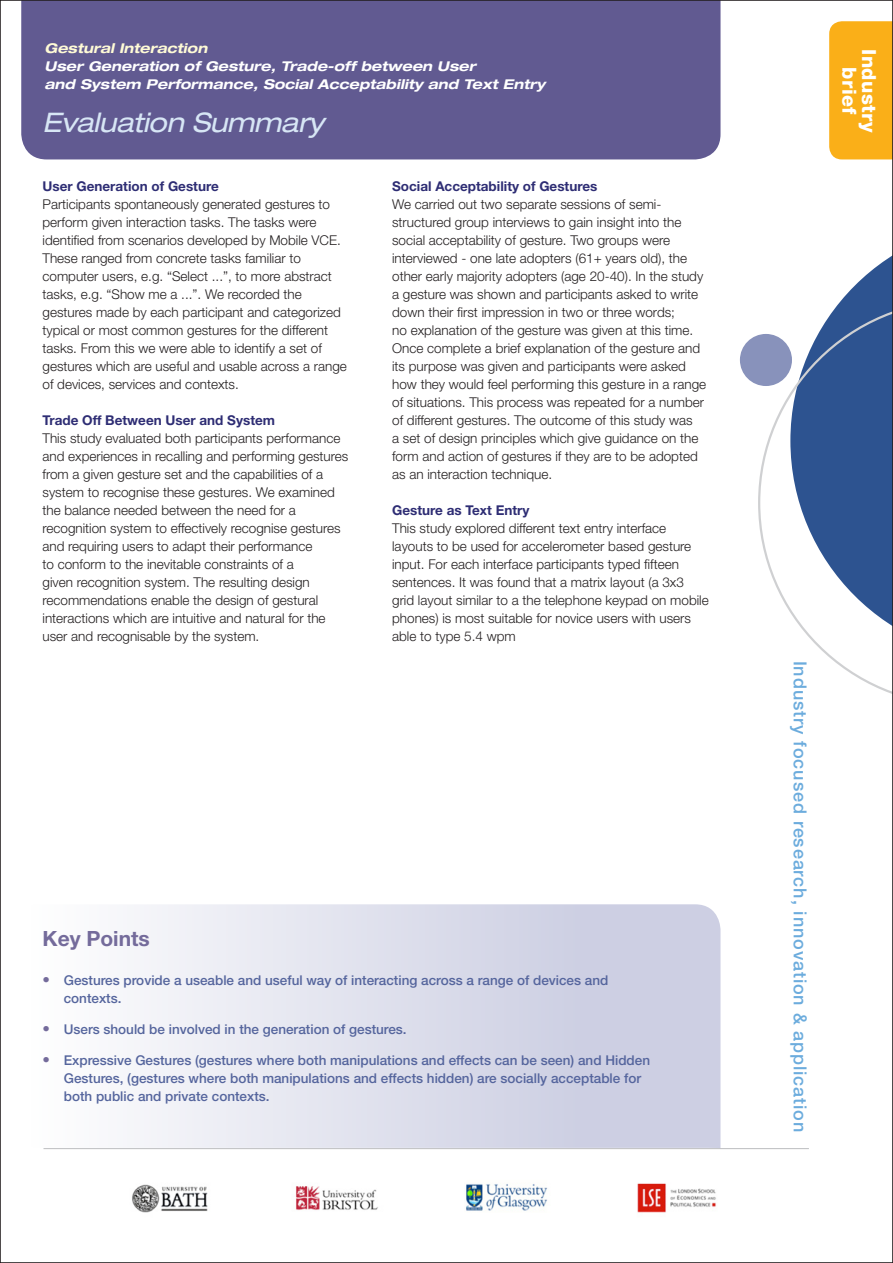
<style>
.page{position:relative;width:893px;height:1263px;background:#fff}
.page>*{position:absolute;margin:0;border:0;box-sizing:border-box;transform-origin:0 0}
.t1{font:italic expanded 27px "Helvetica Neue";letter-spacing:-.015em;color:#d7e6f5}
.t2{font:700 21px "Helvetica Neue";color:#746b9b}
.t3{font:800 19.5px "Helvetica Neue";letter-spacing:.025em;color:#fff}
.t4{font:500 18px "Helvetica Neue";letter-spacing:.05em;color:#6cacdd}
.t5{font:300 13.5px/18px "Helvetica Neue";color:#231f20}
.t6{font:500 13.5px/18px "Helvetica Neue";color:#55659d}
.t7{font:italic 700 expanded 13.5px/18px "Helvetica Neue";color:#fff}
.t8{font:700 13.5px "Helvetica Neue";color:#2e2d74}
.s1{color:#fffbd6}
.s2{font-weight:300;font-size:15px;color:#746b9b}
</style>
<div class="page">
<div style="left:21px;top:2px;width:699px;height:157px;background:#615a91"></div>
<img style="left:132px;top:1183px;width:584px;height:30px">
<hr style="left:44px;top:1148px;width:765px;height:1px;background:#bcbdc0">
<svg style="left:140px;top:904px;width:580px;height:244px;background:#dcddeb"></svg>
<svg style="left:842px;top:256px;width:49px;height:43px"></svg>
<svg style="left:758px;top:299px;width:133px;height:395px"></svg>
<div style="left:740px;top:334px;width:52px;height:52px;background:#8892bb;border-radius:50%"></div>
<div style="left:829px;top:21px;width:62px;height:138px;background:#faaf18"></div>
<p class="t7" style="left:45px;top:39px;width:502px"><span class="s1">Gestural Interaction<br></span>User Generation of Gesture, Trade-off between User<br>and System Performance, Social Acceptability and Text Entry</p>
<p class="t3" style="left:881px;top:49px;width:85px;rotate:90deg">Industry</p>
<p class="t3" style="left:861px;top:67px;width:49px;rotate:90deg">brief</p>
<p class="t1" style="left:43px;top:106px;width:283px">Evaluation Summary</p>
<p class="t8" style="left:43px;top:178px;width:178px">User Generation of Gesture</p>
<p class="t5" style="left:43px;top:195px;width:300px">Participants spontaneously generated gestures to perform given interaction tasks. The tasks were identified from scenarios developed by Mobile VCE.</p>
<p class="t5" style="left:43px;top:249px;width:306px">These ranged from concrete tasks familiar to computer users, e.g. “Select ...”, to more abstract tasks, e.g. “Show me a ...”. We recorded the gestures made by each participant and categorized typical or most common gestures for the different tasks. From this we were able to identify a set of gestures which are useful and usable across a range of devices, services and contexts.</p>
<p class="t8" style="left:43px;top:412px;width:234px">Trade Off Between User and System</p>
<p class="t5" style="left:43px;top:429px;width:307px">This study evaluated both participants performance and experiences in recalling and performing gestures from a given gesture set and the capabilities of a system to recognise these gestures. We examined the balance needed between the need for a recognition system to effectively recognise gestures and requiring users to adapt their performance<br>to conform to the inevitable constraints of a<br>given recognition system. The resulting design recommendations enable the design of gestural interactions which are intuitive and natural for the user and recognisable by the system.</p>
<p class="t8" style="left:392px;top:178px;width:207px">Social Acceptability of Gestures</p>
<p class="t5" style="left:392px;top:195px;width:316px">We carried out two separate sessions of semi&shy;structured group interviews to gain insight into the social acceptability of gesture. Two groups were interviewed - one late adopters (61+ years old), the other early majority adopters (age 20-40). In the study a gesture was shown and participants asked to write down their first impression in two or three words;<br>no explanation of the gesture was given at this time.<br>Once complete a brief explanation of the gesture and its purpose was given and participants were asked how they would feel performing this gesture in a range of situations. This process was repeated for a number of different gestures. The outcome of this study was<br>a set of design principles which give guidance on the form and action of gestures if they are to be adopted as an interaction technique.</p>
<p class="t8" style="left:392px;top:502px;width:139px">Gesture as Text Entry</p>
<p class="t5" style="left:392px;top:519px;width:318px">This study explored different text entry interface layouts to be used for accelerometer based gesture input. For each interface participants typed fifteen sentences. It was found that a matrix layout (a 3x3 grid layout similar to a the telephone keypad on mobile phones) is most suitable for novice users with users able to type 5.4 wpm</p>
<p class="t2" style="left:43px;top:926px;width:109px">Key Points</p>
<p class="t6" style="left:64px;top:971px;width:546px;text-indent:-21px"><span class="s2">•</span> Gestures provide a useable and useful way of interacting across a range of devices and contexts.</p>
<p class="t6" style="left:43px;top:1020px;width:366px"><span class="s2">•</span> Users should be involved in the generation of gestures.</p>
<p class="t6" style="left:64px;top:1051px;width:588px;text-indent:-21px"><span class="s2">•</span> Expressive Gestures (gestures where both manipulations and effects can be seen) and Hidden<br>Gestures, (gestures where both manipulations and effects hidden) are socially acceptable for both public and private contexts.</p>
<p class="t4" style="left:811px;top:660px;width:473px;rotate:90deg">Industry focused research, innovation &amp; application</p>
</div>
